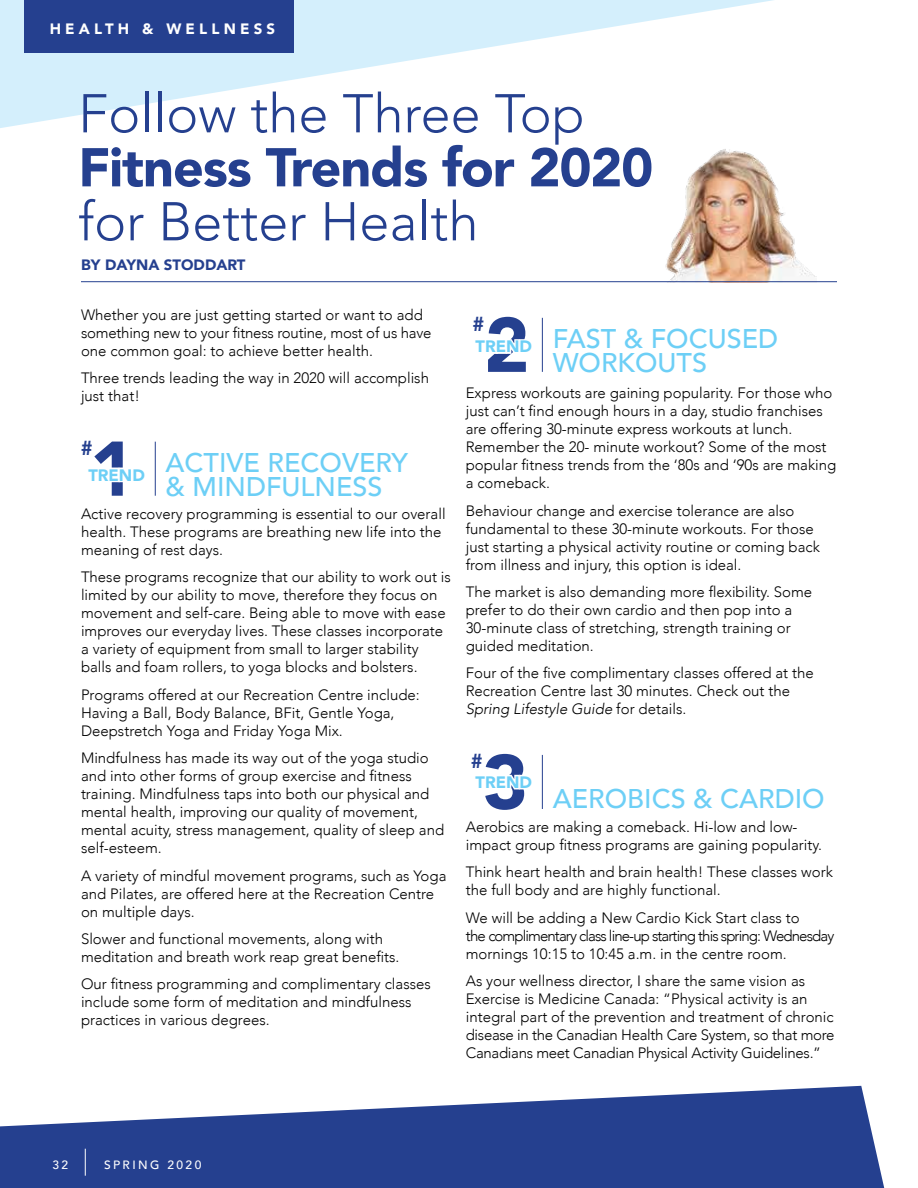
<style>
.page{position:relative;width:918px;height:1188px;background:#fff}
.page>*{position:absolute;margin:0;border:0;box-sizing:border-box;transform-origin:0 0}
.t1{font:900 76.5px "Avenir";color:#25408f}
.t2{font:300 54px "Avenir";color:#25408f}
.t3{font:900 54px "Avenir";letter-spacing:-.02em;color:#25408f}
.t4{font:500 27px/24px "Avenir";color:#6dcff6}
.t5{font:900 20.25px "Avenir";color:#25408f}
.t6{font:900 16.5px "Avenir";color:#6dcff6}
.t7{font:300 15px/18px "Avenir";color:#000}
.t8{font:300 15px/18px "Avenir";letter-spacing:-.02em;color:#000}
.t9{font:900 15px "Avenir";color:#25408f}
.t10{font:900 15px "Avenir";letter-spacing:.28em;color:#fff}
.t11{font:500 12px "Avenir";letter-spacing:.2em;color:#fff}
.s1{font-style:italic}
</style>
<div class="page">
<svg style="left:0;top:1086px;width:884px;height:102px;fill:#25408f"></svg>
<svg style="left:0;top:0;width:774px;height:128px"></svg>
<img style="left:665px;top:149px;width:151px;height:132px">
<hr style="left:81px;top:281px;width:756px;height:1px;background:#25408f">
<hr style="left:155px;top:442px;width:1px;height:54px;background:#25408f">
<hr style="left:542px;top:318px;width:1px;height:54px;background:#25408f">
<hr style="left:542px;top:755px;width:1px;height:54px;background:#25408f">
<div style="left:24px;top:0;width:270px;height:53px;background:#25408f"></div>
<svg style="left:85px;top:1149px;width:1px;height:27px"></svg>
<p class="t10" style="left:50px;top:16px;width:227px">HEALTH &amp; WELLNESS</p>
<h2 class="t2" style="left:78px;top:82px;width:508px">Follow the Three Top</h2>
<h2 class="t3" style="left:78px;top:121px;width:577px">Fitness Trends for 2020</h2>
<h2 class="t2" style="left:78px;top:190px;width:402px">for Better Health</h2>
<p class="t9" style="left:81px;top:252px;width:166px">BY DAYNA STODDART</p>
<p class="t7" style="left:81px;top:306px;width:352px">Whether you are just getting started or want to add something new to your fitness routine, most of us have one common goal: to achieve better health.</p>
<p class="t7" style="left:81px;top:369px;width:350px">Three trends leading the way in 2020 will accomplish just that!</p>
<h3 class="t5" style="left:81px;top:431px;width:13px">#</h3>
<h3 class="t4" style="left:166px;top:449px;width:244px;text-indent:-77px"><sub>TREND</sub> ACTIVE RECOVERY &amp; MINDFULNESS</h3>
<h1 class="t1" style="left:90px;top:404px;width:47px">1</h1>
<p class="t7" style="left:81px;top:505px;width:366px">Active recovery programming is essential to our overall health. These programs are breathing new life into the meaning of rest days.</p>
<p class="t7" style="left:81px;top:568px;width:371px">These programs recognize that our ability to work out is limited by our ability to move, therefore they focus on movement and self-care. Being able to move with ease improves our everyday lives. These classes incorporate a variety of equipment from small to larger stability balls and foam rollers, to yoga blocks and bolsters.</p>
<p class="t7" style="left:81px;top:686px;width:340px">Programs offered at our Recreation Centre include:<br>Having a Ball, Body Balance, BFit, Gentle Yoga,<br>Deepstretch Yoga and Friday Yoga Mix.</p>
<p class="t7" style="left:81px;top:749px;width:365px">Mindfulness has made its way out of the yoga studio and into other forms of group exercise and fitness training. Mindfulness taps into both our physical and mental health, improving our quality of movement, mental acuity, stress management, quality of sleep and self-esteem.</p>
<p class="t7" style="left:81px;top:866px;width:367px">A variety of mindful movement programs, such as Yoga and Pilates, are offered here at the Recreation Centre on multiple days.</p>
<p class="t7" style="left:81px;top:930px;width:320px">Slower and functional movements, along with meditation and breath work reap great benefits.</p>
<p class="t7" style="left:81px;top:975px;width:351px">Our fitness programming and complimentary classes include some form of meditation and mindfulness practices in various degrees.</p>
<h1 class="t1" style="left:484px;top:280px;width:47px">2</h1>
<h3 class="t5" style="left:472px;top:307px;width:13px">#</h3>
<h3 class="t4" style="left:476px;top:325px;width:304px;text-align:center"><sub>TREND</sub> FAST &amp; FOCUSED<br>WORKOUTS</h3>
<p class="t7" style="left:466px;top:384px;width:372px">Express workouts are gaining popularity. For those who just can’t find enough hours in a day, studio franchises are offering 30-minute express workouts at lunch.<br>Remember the 20- minute workout? Some of the most popular fitness trends from the ‘80s and ‘90s are making a comeback.</p>
<p class="t7" style="left:466px;top:501px;width:356px">Behaviour change and exercise tolerance are also fundamental to these 30-minute workouts. For those just starting a physical activity routine or coming back from illness and injury, this option is ideal.</p>
<p class="t7" style="left:466px;top:583px;width:348px">The market is also demanding more flexibility. Some prefer to do their own cardio and then pop into a 30-minute class of stretching, strength training or guided meditation.</p>
<p class="t7" style="left:466px;top:664px;width:350px">Four of the five complimentary classes offered at the<br>Recreation Centre last 30 minutes. Check out the<br><span class="s1">Spring Lifestyle Guide</span> for details.</p>
<h1 class="t1" style="left:483px;top:717px;width:47px">3</h1>
<h3 class="t5" style="left:471px;top:744px;width:13px">#</h3>
<p class="t6" style="left:476px;top:768px;width:58px">TREND</p>
<h3 class="t4" style="left:553px;top:785px;width:273px">AEROBICS &amp; CARDIO</h3>
<p class="t7" style="left:466px;top:818px;width:358px">Aerobics are making a comeback. Hi-low and low&shy;impact group fitness programs are gaining popularity.</p>
<p class="t7" style="left:466px;top:863px;width:369px">Think heart health and brain health! These classes work the full body and are highly functional.</p>
<p class="t8" style="left:466px;top:909px;width:370px">We will be adding a New Cardio Kick Start class to<br>the complimentary class line-up starting this spring: Wednesday mornings 10:15 to 10:45 a.m. in the centre room.</p>
<p class="t7" style="left:466px;top:972px;width:370px">As your wellness director, I share the same vision as Exercise is Medicine Canada: “Physical activity is an integral part of the prevention and treatment of chronic disease in the Canadian Health Care System, so that more Canadians meet Canadian Physical Activity Guidelines.”</p>
<p class="t11" style="left:52px;top:1155px;width:17px">32</p>
<p class="t11" style="left:104px;top:1155px;width:99px">SPRING 2020</p>
</div>
